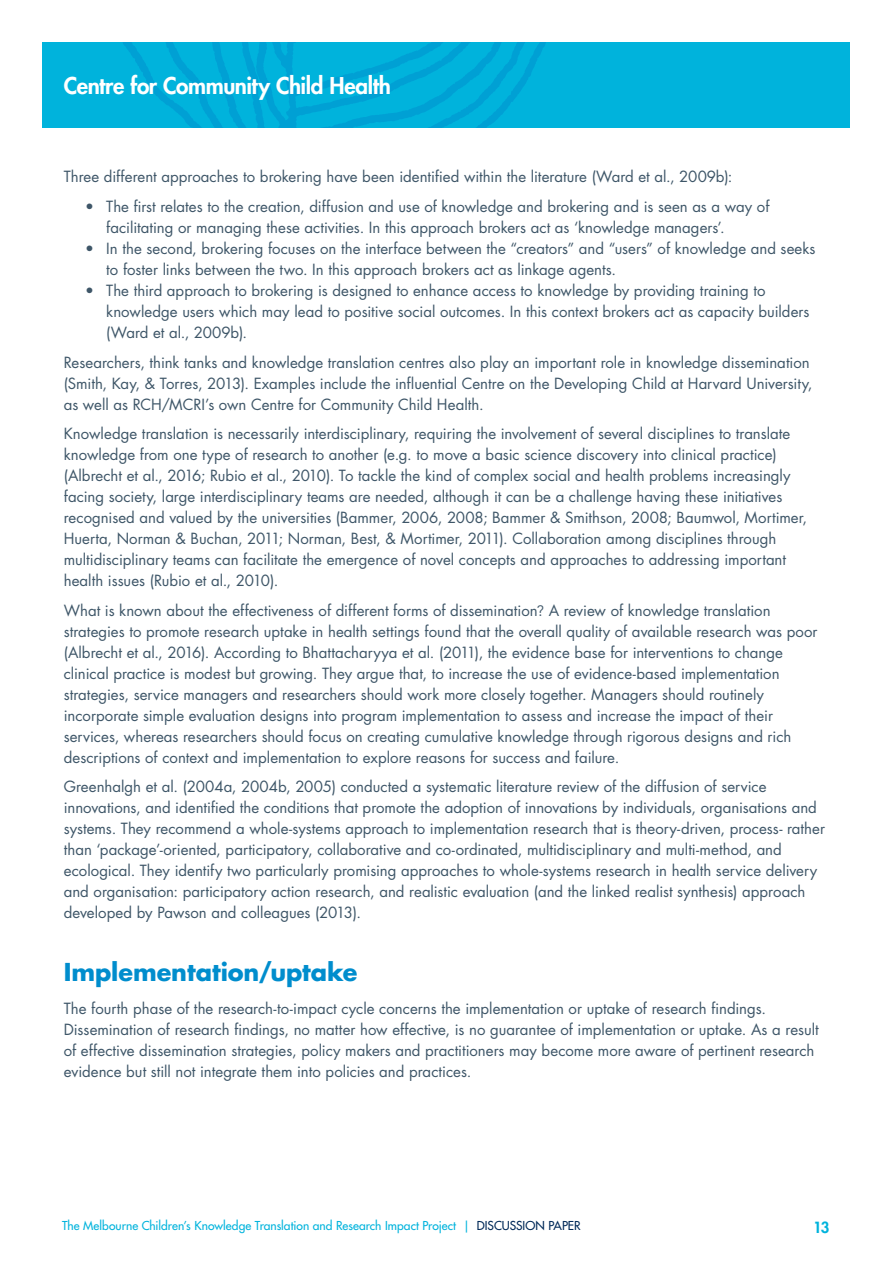
<style>
.page{position:relative;width:893px;height:1263px;background:#fff}
.page>*{position:absolute;margin:0;border:0;box-sizing:border-box;transform-origin:0 0}
.t1{font:700 24px "Futura LT Pro";letter-spacing:-.005em;color:#008dcd}
.t2{font:800 22.5px "Futura LT Pro";letter-spacing:-.02em;color:#fff}
.t3{font:15px/21px "Futura LT Pro";color:#3e5668}
.t4{font:800 15px "Futura LT Pro";color:#00b3dc}
.t5{font:500 12px "Futura LT Pro";letter-spacing:.005em;color:#00b3dc}
.s1{font-family:"Avenir"}
.s2{color:#002958}
</style>
<div class="page">
<div style="left:43px;top:43px;width:807px;height:85px;background:#00b3dc"></div>
<h2 class="t2" style="left:64px;top:69px;width:329px">Centre for Community Child Health</h2>
<p class="t3" style="left:64px;top:166px;width:670px">Three different approaches to brokering have been identified within the literature (Ward et al., 2009b):</p>
<p class="t3" style="left:106px;top:196px;width:665px;text-indent:-21px">• The first relates to the creation, diffusion and use of knowledge and brokering and is seen as a way of facilitating or managing these activities. In this approach brokers act as ‘knowledge managers’.</p>
<p class="t3" style="left:106px;top:238px;width:711px;text-indent:-21px">• In the second, brokering focuses on the interface between the “creators” and “users” of knowledge and seeks to foster links between the two. In this approach brokers act as linkage agents.</p>
<p class="t3" style="left:106px;top:280px;width:705px;text-indent:-21px">• The third approach to brokering is designed to enhance access to knowledge by providing training to knowledge users which may lead to positive social outcomes. In this context brokers act as capacity builders (Ward et al., 2009b).</p>
<p class="t3" style="left:64px;top:351px;width:750px">Researchers, think tanks and knowledge translation centres also play an important role in knowledge dissemination (Smith, Kay, &amp; Torres, 2013). Examples include the influential Centre on the Developing Child at Harvard University, as well as RCH/MCRI’s own Centre for Community Child Health.</p>
<p class="t3" style="left:64px;top:423px;width:745px">Knowledge translation is necessarily interdisciplinary, requiring the involvement of several disciplines to translate knowledge from one type of research to another (e.g. to move a basic science discovery into clinical practice) (Albrecht et al., 2016; Rubio et al., 2010). To tackle the kind of complex social and health problems increasingly facing society, large interdisciplinary teams are needed, although it can be a challenge having these initiatives recognised and valued by the universities (Bammer, 2006, 2008; Bammer &amp; Smithson, 2008; Baumwol, Mortimer, Huerta, Norman &amp; Buchan, 2011; Norman, Best, &amp; Mortimer, 2011). Collaboration among disciplines through multidisciplinary teams can facilitate the emergence of novel concepts and approaches to addressing important health issues (Rubio et al., 2010).</p>
<p class="t3" style="left:64px;top:599px;width:755px">What is known about the effectiveness of different forms of dissemination<span class="s1">?</span> A review of knowledge translation strategies to promote research uptake in health settings found that the overall quality of available research was poor (Albrecht et al., 2016). According to Bhattacharyya et al. (2011), the evidence base for interventions to change clinical practice is modest but growing. They argue that, to increase the use of evidence-based implementation strategies, service managers and researchers should work more closely together. Managers should routinely incorporate simple evaluation designs into program implementation to assess and increase the impact of their services, whereas researchers should focus on creating cumulative knowledge through rigorous designs and rich descriptions of context and implementation to explore reasons for success and failure.</p>
<p class="t3" style="left:64px;top:776px;width:763px">Greenhalgh et al. (2004a, 2004b, 2005) conducted a systematic literature review of the diffusion of service innovations, and identified the conditions that promote the adoption of innovations by individuals, organisations and systems. They recommend a whole-systems approach to implementation research that is theory-driven, process- rather than ‘package’-oriented, participatory, collaborative and co-ordinated, multidisciplinary and multi-method, and ecological. They identify two particularly promising approaches to whole-systems research in health service delivery and organisation: participatory action research, and realistic evaluation (and the linked realist synthesis) approach developed by Pawson and colleagues (2013).</p>
<h1 class="t1" style="left:64px;top:953px;width:295px">Implementation/uptake</h1>
<p class="t3" style="left:64px;top:998px;width:756px">The fourth phase of the research-to-impact cycle concerns the implementation or uptake of research findings.<br>Dissemination of research findings, no matter how effective, is no guarantee of implementation or uptake. As a result of effective dissemination strategies, policy makers and practitioners may become more aware of pertinent research evidence but still not integrate them into policies and practices.</p>
<p class="t5" style="left:62px;top:1217px;width:520px">The Melbourne Children’s Knowledge Translation and Research Impact Project | <span class="s2">DISCUSSION PAPER</span></p>
<p class="t4" style="left:813px;top:1216px;width:18px">13</p>
</div>
